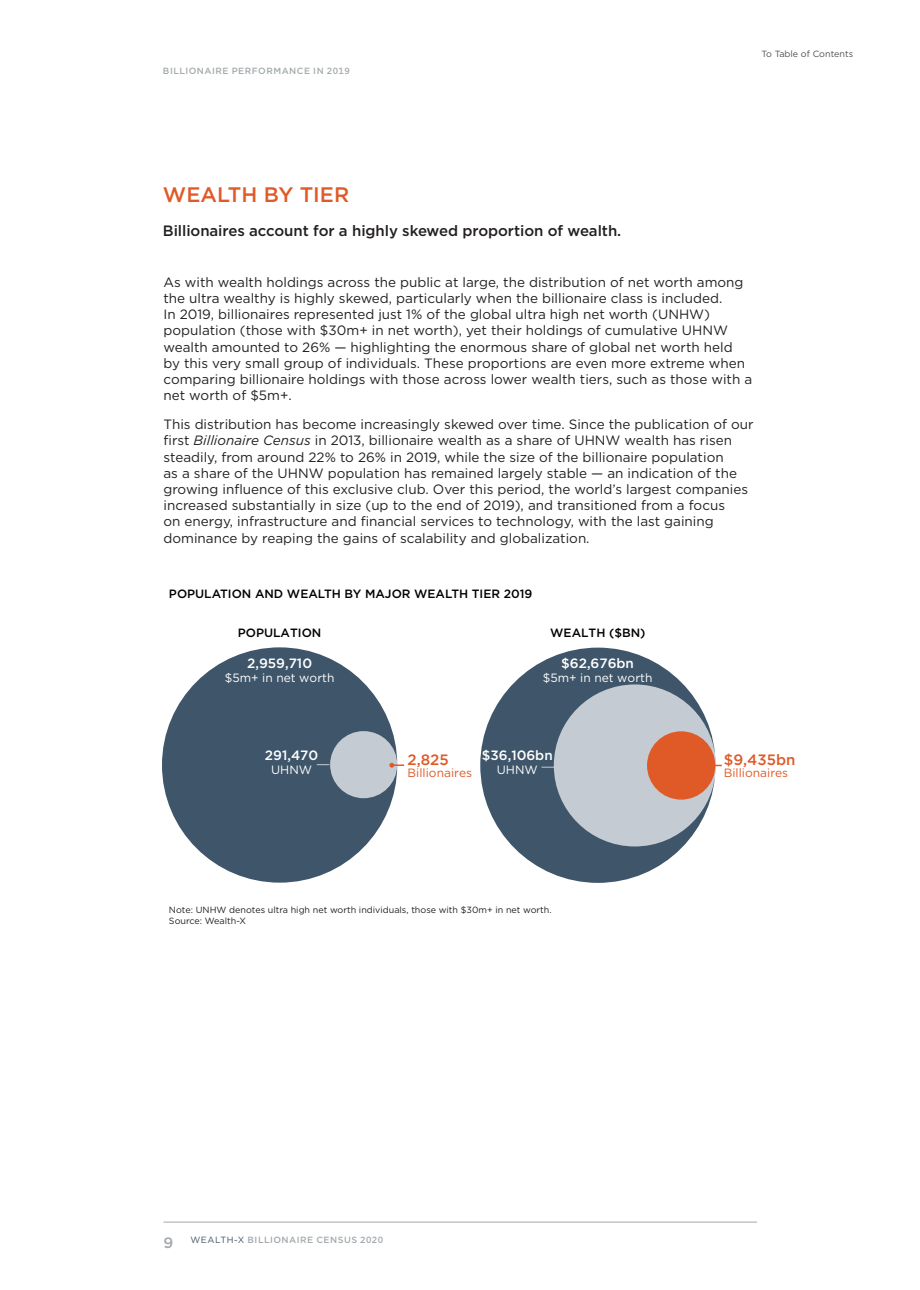
<style>
.page{position:relative;width:920px;height:1290px;background:#fff}
.page>*{position:absolute;margin:0;border:0;box-sizing:border-box;transform-origin:0 0}
.t1{font:500 21px "Gotham";color:#e05a28}
.t2{font:500 15px "Gotham";letter-spacing:-.005em;color:#231f20}
.t3{font:500 15px "Gotham";color:#e05a28}
.t4{font:13.5px/16.2px "Gotham";color:#231f20}
.t5{font:500 13.5px "Gotham";color:#fff}
.t6{font:500 12px "Gotham";color:#000}
.t7{font:12px "Gotham";color:#fff}
.t8{font:12px "Gotham";color:#e05a28}
.t9{font:9px/11.6px "Gotham";color:#231f20}
.t10{font:500 9px "Gotham";letter-spacing:.055em;color:#a3a9ad}
.t11{font:500 9px "Gotham";letter-spacing:.055em;color:#a4aaad}
.t12{font:9px "Gotham";color:#505050}
.s1{font-style:italic}
.s2{font-size:15px}
.s3{font-weight:400;color:#3d556b}
</style>
<div class="page">
<hr style="left:164px;top:1222px;width:593px;height:1px;background:#a3a9ad">
<div style="left:162px;top:647px;width:235px;height:236px;background:#3e556a;border-radius:50%"></div>
<div style="left:330px;top:731px;width:67px;height:67px;background:#c4cbd2;border-radius:50%"></div>
<svg style="left:389px;top:763px;width:15px;height:5px"></svg>
<div style="left:480px;top:648px;width:235px;height:235px;background:#3e556a;border-radius:50%"></div>
<div style="left:554px;top:684px;width:162px;height:162px;background:#c4cbd2;border-radius:50%"></div>
<div style="left:647px;top:731px;width:68px;height:69px;background:#e05a28;border-radius:50%"></div>
<svg style="left:317px;top:764px;width:12px;height:1px"></svg>
<svg style="left:541px;top:767px;width:13px;height:1px"></svg>
<p class="t11" style="left:163px;top:65px;width:188px">BILLIONAIRE PERFORMANCE IN 2019</p>
<p class="t12" style="left:761px;top:48px;width:93px">To Table of Contents</p>
<h1 class="t1" style="left:163px;top:181px;width:188px">WEALTH BY TIER</h1>
<p class="t2" style="left:163px;top:221px;width:460px">Billionaires account for a highly skewed proportion of wealth.</p>
<p class="t4" style="left:164px;top:274px;width:590px">As with wealth holdings across the public at large, the distribution of net worth among the ultra wealthy is highly skewed, particularly when the billionaire class is included.<br>In 2019, billionaires represented just 1% of the global ultra high net worth (UNHW) population (those with $30m+ in net worth), yet their holdings of cumulative UHNW wealth amounted to 26% — highlighting the enormous share of global net worth held by this very small group of individuals. These proportions are even more extreme when comparing billionaire holdings with those across lower wealth tiers, such as those with a net worth of $5m+.</p>
<p class="t4" style="left:164px;top:416px;width:592px">This distribution has become increasingly skewed over time. Since the publication of our first <span class="s1">Billionaire Census</span> in 2013, billionaire wealth as a share of UHNW wealth has risen steadily, from around 22% to 26% in 2019, while the size of the billionaire population<br>as a share of the UHNW population has remained largely stable — an indication of the growing influence of this exclusive club. Over this period, the world’s largest companies increased substantially in size (up to the end of 2019), and transitioned from a focus<br>on energy, infrastructure and financial services to technology, with the last gaining dominance by reaping the gains of scalability and globalization.</p>
<p class="t6" style="left:169px;top:586px;width:365px">POPULATION AND WEALTH BY MAJOR WEALTH TIER 2019</p>
<p class="t6" style="left:238px;top:625px;width:85px">POPULATION</p>
<p class="t5" style="left:247px;top:655px;width:67px">2,959,710</p>
<p class="t7" style="left:225px;top:670px;width:111px">$5m+ in net worth</p>
<p class="t6" style="left:550px;top:625px;width:97px">WEALTH ($BN)</p>
<p class="t5" style="left:561px;top:655px;width:74px">$62,676bn</p>
<p class="t7" style="left:543px;top:670px;width:111px">$5m+ in net worth</p>
<p class="t5" style="left:265px;top:746px;width:55px">291,470</p>
<p class="t7" style="left:271px;top:762px;width:42px">UHNW</p>
<p class="t3" style="left:408px;top:750px;width:43px">2,825</p>
<p class="t8" style="left:408px;top:765px;width:66px">Billionaires</p>
<p class="t5" style="left:482px;top:746px;width:72px">$36,106bn</p>
<p class="t7" style="left:497px;top:762px;width:42px">UHNW</p>
<p class="t9" style="left:169px;top:903px;width:384px">Note: UNHW denotes ultra high net worth individuals, those with $30m+ in net worth.<br>Source: Wealth-X</p>
<p class="t10" style="left:164px;top:1234px;width:221px"><span class="s2">9</span> <span class="s3">WEALTH-X</span> BILLIONAIRE CENSUS 2020</p>
<p class="t3" style="left:724px;top:750px;width:73px">$9,435bn</p>
<p class="t8" style="left:724px;top:765px;width:66px">Billionaires</p>
</div>
